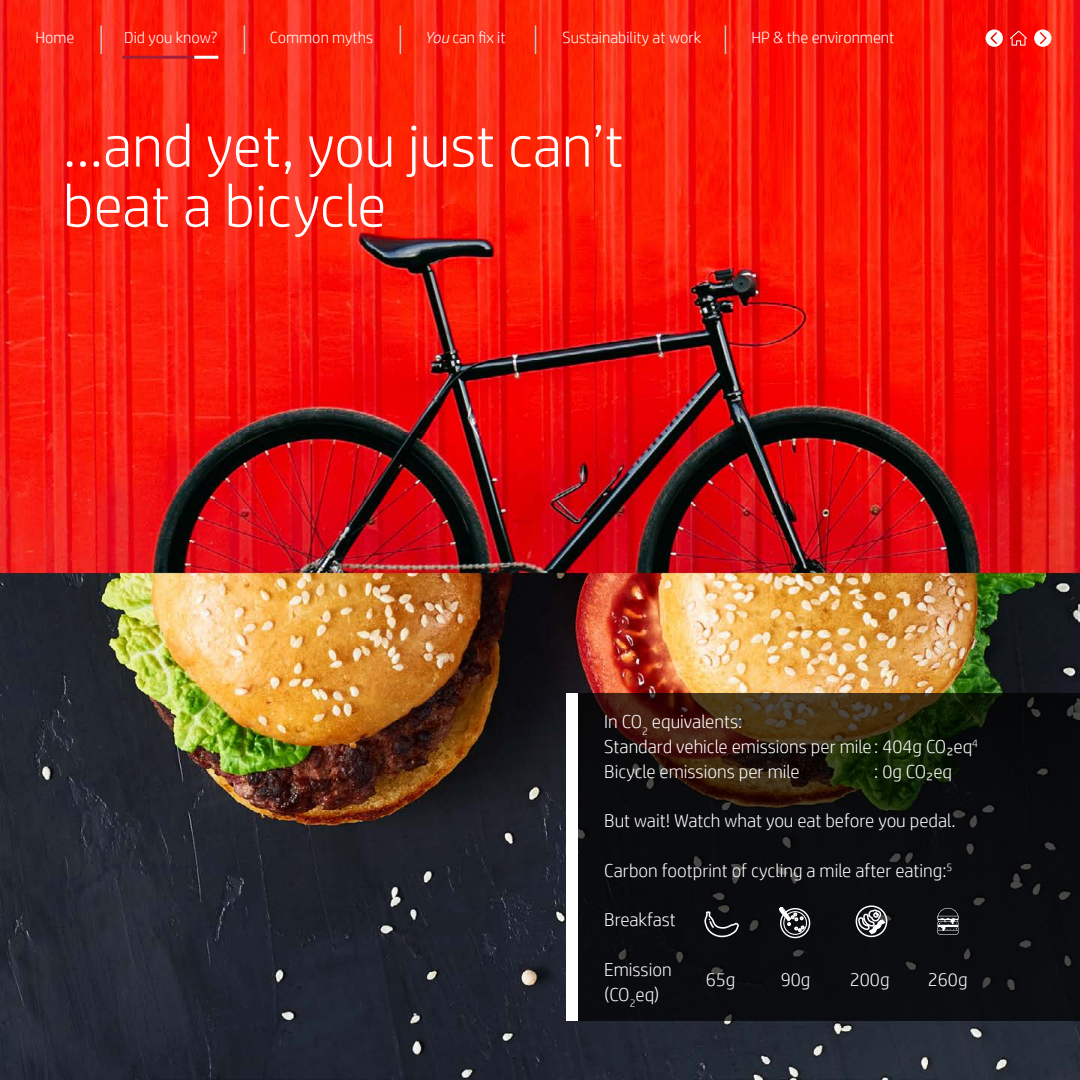
<style>
.page{position:relative;width:1080px;height:1080px;background:#fff}
.page>*{position:absolute;margin:0;border:0;box-sizing:border-box;transform-origin:0 0}
.t1{font:300 60px/60px "HP Simplified";color:#fff}
.t2{font:300 18.75px/24.8px "HP Simplified";color:#fff}
.t3{font:300 16.2px "HP Simplified";color:#fff}
.s1{font-style:italic}
</style>
<div class="page">
<img style="left:0;top:0;width:1080px;height:1080px">
<svg style="left:577px;top:693px;width:502px;height:328px;background:#131110"></svg>
<div style="left:566px;top:693px;width:11px;height:328px;background:#fff"></div>
<svg style="left:704px;top:911px;width:35px;height:26px"></svg>
<div style="left:780px;top:908px;width:30px;height:30px;border:1px solid #fff;border-radius:50%"></div>
<div style="left:783px;top:911px;width:24px;height:24px;border:1px solid #fff;border-radius:50%"></div>
<svg style="left:779px;top:907px;width:25px;height:25px"></svg>
<svg style="left:855px;top:905px;width:33px;height:33px"></svg>
<svg style="left:937px;top:908px;width:22px;height:27px"></svg>
<hr style="left:122px;top:56px;width:96px;height:3px;background:#a51c36">
<hr style="left:194px;top:56px;width:24px;height:3px;background:#fff">
<svg style="left:1010px;top:31px;width:17px;height:15px"></svg>
<svg style="left:986px;top:30px;width:17px;height:17px"></svg>
<svg style="left:1034px;top:30px;width:17px;height:17px"></svg>
<svg style="left:400px;top:25px;width:1px;height:29px"></svg>
<svg style="left:244px;top:25px;width:1px;height:29px"></svg>
<svg style="left:535px;top:25px;width:1px;height:29px"></svg>
<hr style="left:100px;top:25px;width:2px;height:29px;background:#c5c7c6">
<svg style="left:725px;top:25px;width:1px;height:29px"></svg>
<p class="t3" style="left:35px;top:27px;width:41px">Home</p>
<p class="t3" style="left:124px;top:27px;width:95px">Did you know?</p>
<p class="t3" style="left:270px;top:27px;width:105px">Common myths</p>
<p class="t3" style="left:425px;top:27px;width:82px"><span class="s1">You</span> can fix it</p>
<p class="t3" style="left:562px;top:27px;width:140px">Sustainability at work</p>
<p class="t3" style="left:751px;top:26px;width:145px">HP &amp; the environment</p>
<h1 class="t1" style="left:63px;top:114px;width:562px">...and yet, you just can’t beat a bicycle</h1>
<p class="t2" style="left:604px;top:709px;width:375px">In CO<sub>2</sub> equivalents:<br>Standard vehicle emissions per mile : 404g CO2eq<sup>4<br></sup>Bicycle emissions per mile</p>
<p class="t2" style="left:874px;top:758px;width:79px">: 0g CO2eq</p>
<p class="t2" style="left:604px;top:808px;width:353px">But wait! Watch what you eat before you pedal.</p>
<p class="t2" style="left:604px;top:857px;width:350px">Carbon footprint of cycling a mile after eating:<sup>5</sup></p>
<p class="t2" style="left:604px;top:907px;width:73px">Breakfast</p>
<p class="t2" style="left:604px;top:956px;width:69px">Emission (CO<sub>2</sub>eq)</p>
<p class="t2" style="left:706px;top:966px;width:31px">65g</p>
<p class="t2" style="left:781px;top:966px;width:31px">90g</p>
<p class="t2" style="left:850px;top:966px;width:41px">200g</p>
<p class="t2" style="left:928px;top:966px;width:41px">260g</p>
</div>
